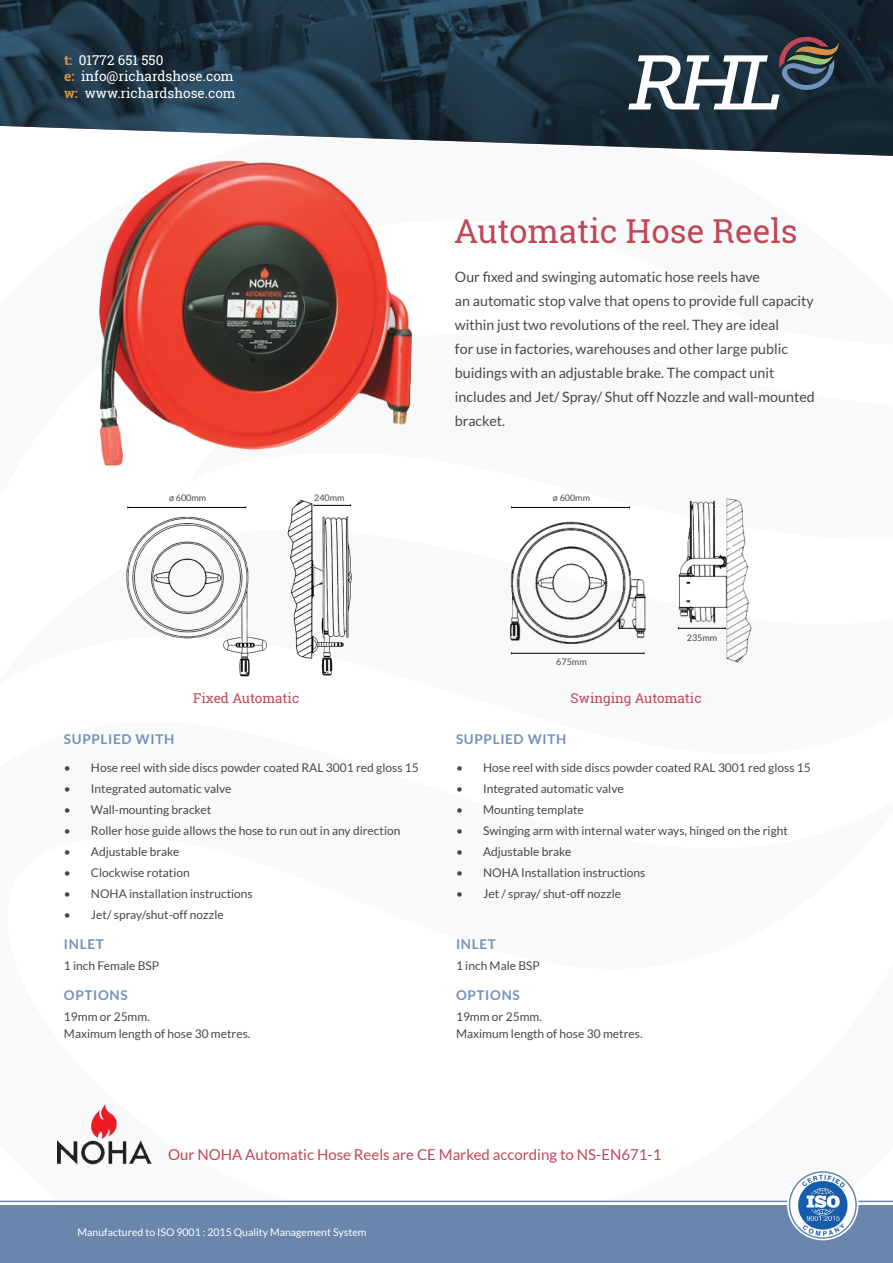
<style>
.page{position:relative;width:893px;height:1263px;background:#fff}
.page>*{position:absolute;margin:0;border:0;box-sizing:border-box;transform-origin:0 0}
.t1{font:33px "Roboto Slab";color:#c14757}
.t2{font:15px "Lato";color:#c14757}
.t3{font:14.25px/24px "Lato";color:#484848}
.t4{font:13.5px/16.5px "Roboto Slab";color:#fff}
.t5{font:700 13.5px "Lato";letter-spacing:.05em;color:#7192bd}
.t6{font:13.5px "Roboto Slab";color:#c14757}
.t7{font:12px/16.5px "Lato";color:#484848}
.t8{font:10.5px "Lato";color:#fff}
.t9{font:9px "Lato";color:#484848}
.s1{font-weight:700;color:#d89047}
</style>
<div class="page">
<svg style="left:0;top:1201px;width:893px;height:5px"></svg>
<div style="left:0;top:1206px;width:893px;height:57px;background:#6986ad"></div>
<svg style="left:787px;top:1169px;width:71px;height:71px"></svg>
<img style="left:791px;top:1173px;width:64px;height:64px;border-radius:32px">
<div style="left:790px;top:1172px;width:65px;height:66px;border:2px solid #fff;border-radius:50%"></div>
<div style="left:789px;top:1171px;width:68px;height:68px;border:2px solid #6986ad;border-radius:50%"></div>
<img style="left:0;top:0;width:893px;height:156px">
<svg style="left:628px;top:34px;width:211px;height:76px"></svg>
<img style="left:48px;top:138px;width:376px;height:328px">
<img style="left:126px;top:506px;width:142px;height:171px">
<img style="left:510px;top:506px;width:136px;height:149px">
<img style="left:677px;top:498px;width:75px;height:165px">
<img style="left:287px;top:499px;width:65px;height:177px">
<hr style="left:678px;top:628px;width:47px;height:1px;background:#000">
<hr style="left:314px;top:505px;width:37px;height:1px;background:#000">
<hr style="left:511px;top:507px;width:119px;height:1px;background:#000">
<hr style="left:128px;top:507px;width:118px;height:1px;background:#000">
<hr style="left:511px;top:653px;width:133px;height:1px;background:#000">
<img style="left:57px;top:1104px;width:94px;height:61px">
<p class="t4" style="left:64px;top:51px;width:173px"><span class="s1">t:</span> 01772 651 550<br><span class="s1">e:</span> info@richardshose.com <span class="s1">w:</span> www.richardshose.com</p>
<h1 class="t1" style="left:454px;top:209px;width:345px">Automatic Hose Reels</h1>
<p class="t3" style="left:455px;top:264px;width:361px">Our fixed and swinging automatic hose reels have<br>an automatic stop valve that opens to provide full capacity within just two revolutions of the reel. They are ideal<br>for use in factories, warehouses and other large public buidings with an adjustable brake. The compact unit includes and Jet/ Spray/ Shut off Nozzle and wall-mounted bracket.</p>
<p class="t9" style="left:169px;top:493px;width:39px">ø 600mm</p>
<p class="t9" style="left:553px;top:493px;width:39px">ø 600mm</p>
<p class="t9" style="left:314px;top:493px;width:32px">240mm</p>
<p class="t9" style="left:556px;top:656px;width:32px">675mm</p>
<p class="t9" style="left:687px;top:632px;width:32px">235mm</p>
<p class="t6" style="left:193px;top:689px;width:108px">Fixed Automatic</p>
<p class="t6" style="left:571px;top:689px;width:132px">Swinging Automatic</p>
<p class="t5" style="left:64px;top:731px;width:112px">SUPPLIED WITH</p>
<p class="t7" style="left:64px;top:759px;width:356px">• Hose reel with side discs powder coated RAL 3001 red gloss 15</p>
<p class="t7" style="left:64px;top:780px;width:169px">• Integrated automatic valve</p>
<p class="t7" style="left:64px;top:801px;width:149px">• Wall-mounting bracket</p>
<p class="t7" style="left:64px;top:822px;width:338px">• Roller hose guide allows the hose to run out in any direction</p>
<p class="t7" style="left:64px;top:843px;width:117px">• Adjustable brake</p>
<p class="t7" style="left:64px;top:864px;width:127px">• Clockwise rotation</p>
<p class="t7" style="left:64px;top:885px;width:190px">• NOHA installation instructions</p>
<p class="t7" style="left:64px;top:906px;width:161px">• Jet/ spray/shut-off nozzle</p>
<p class="t5" style="left:64px;top:936px;width:41px">INLET</p>
<p class="t7" style="left:64px;top:957px;width:97px">1 inch Female BSP</p>
<p class="t5" style="left:64px;top:987px;width:65px">OPTIONS</p>
<p class="t7" style="left:64px;top:1008px;width:188px">19mm or 25mm.<br>Maximum length of hose 30 metres.</p>
<p class="t5" style="left:456px;top:731px;width:112px">SUPPLIED WITH</p>
<p class="t7" style="left:456px;top:759px;width:356px">• Hose reel with side discs powder coated RAL 3001 red gloss 15</p>
<p class="t7" style="left:456px;top:780px;width:169px">• Integrated automatic valve</p>
<p class="t7" style="left:456px;top:801px;width:129px">• Mounting template</p>
<p class="t7" style="left:456px;top:822px;width:333px">• Swinging arm with internal water ways, hinged on the right</p>
<p class="t7" style="left:456px;top:843px;width:117px">• Adjustable brake</p>
<p class="t7" style="left:456px;top:864px;width:191px">• NOHA Installation instructions</p>
<p class="t7" style="left:456px;top:885px;width:167px">• Jet / spray/ shut-off nozzle</p>
<p class="t5" style="left:456px;top:936px;width:41px">INLET</p>
<p class="t7" style="left:456px;top:957px;width:85px">1 inch Male BSP</p>
<p class="t5" style="left:456px;top:987px;width:65px">OPTIONS</p>
<p class="t7" style="left:456px;top:1008px;width:188px">19mm or 25mm.<br>Maximum length of hose 30 metres.</p>
<p class="t2" style="left:168px;top:1146px;width:495px">Our NOHA Automatic Hose Reels are CE Marked according to NS-EN671-1</p>
<p class="t8" style="left:78px;top:1226px;width:290px">Manufactured to ISO 9001 : 2015 Quality Management System</p>
</div>
